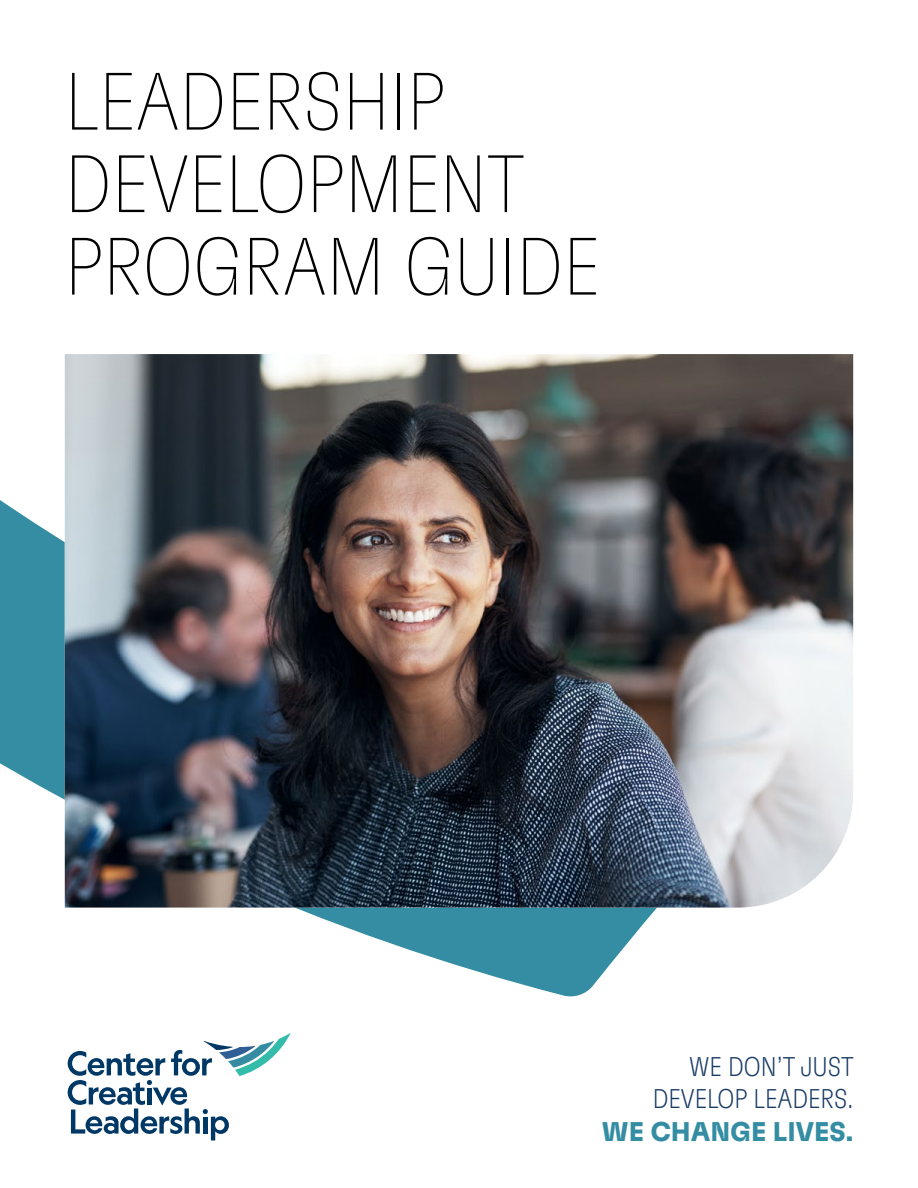
<style>
.page{position:relative;width:918px;height:1188px;background:#fff}
.page>*{position:absolute;margin:0;border:0;box-sizing:border-box;transform-origin:0 0}
.t1{font:81px/82.5px "GT Flexa Condensed Lazer";color:#000}
.t2{font:100 condensed 27px/32.4px "GT Flexa";color:#183b65;text-align:right}
.t3{font:700 27px "GT Flexa";color:#348da2}
</style>
<div class="page">
<svg style="left:0;top:354px;width:657px;height:643px"></svg>
<img style="left:65px;top:354px;width:788px;height:554px">
<svg style="left:68px;top:1033px;width:222px;height:107px"></svg>
<p class="t1" style="left:65px;top:62px;width:537px">LEADERSHIP<br>DEVELOPMENT<br>PROGRAM GUIDE</p>
<p class="t2" style="left:653px;top:1051px;width:203px">WE DON’T JUST<br>DEVELOP LEADERS.</p>
<p class="t3" style="left:602px;top:1118px;width:253px">WE CHANGE LIVES.</p>
</div>
